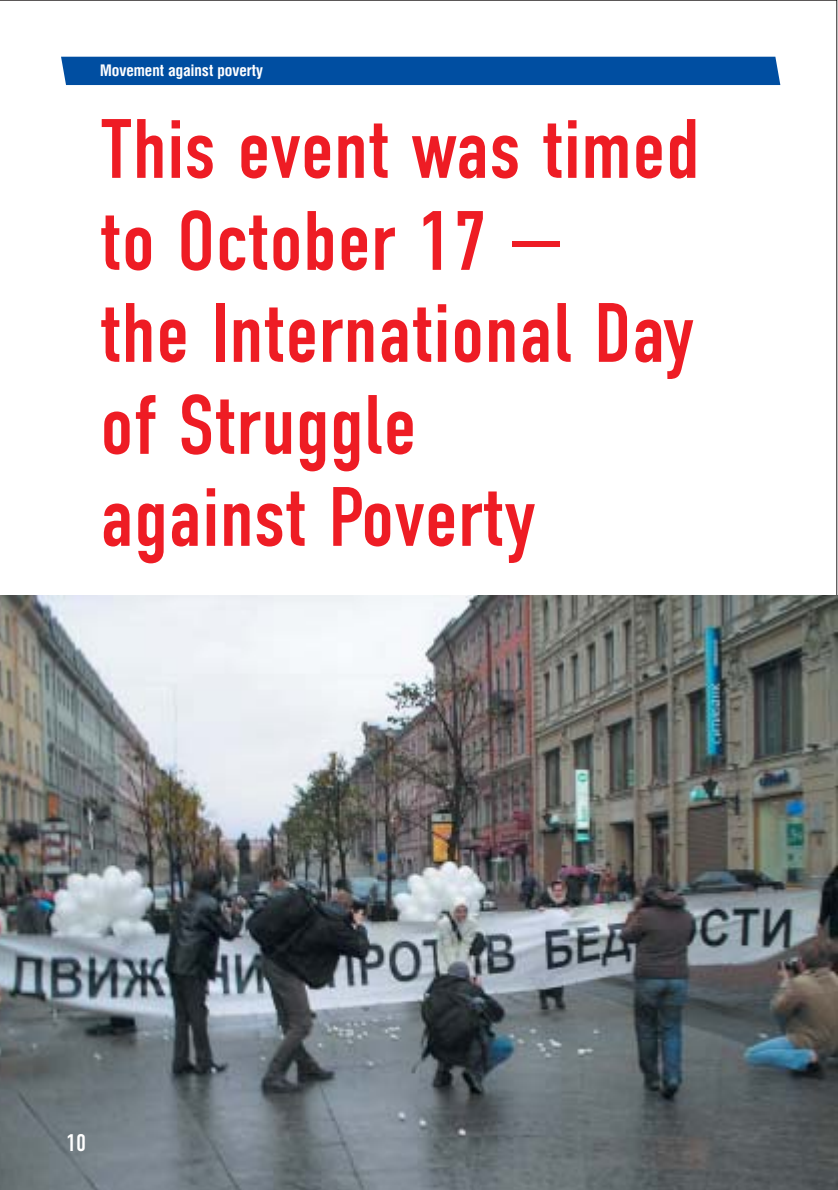
<style>
.page{position:relative;width:838px;height:1190px;background:#fff}
.page>*{position:absolute;margin:0;border:0;box-sizing:border-box;transform-origin:0 0}
.t1{font:84px/92px "DIN Condensed C";color:#ee1c24}
.t2{font:24px "DIN Condensed C";color:#fff}
.t3{font:700 16px "Helios Cond";color:#fff}
</style>
<div class="page">
<img style="left:0;top:595px;width:837px;height:595px">
<div style="left:61px;top:57px;width:719px;height:28px;background:#004ea1"></div>
<p class="t3" style="left:100px;top:64px;width:165px">Movement against poverty</p>
<p class="t1" style="left:100px;top:112px;width:601px">This event was timed to October 17 —<br>the International Day of Struggle<br>against Poverty</p>
<p class="t2" style="left:66px;top:1134px;width:22px">10</p>
</div>
